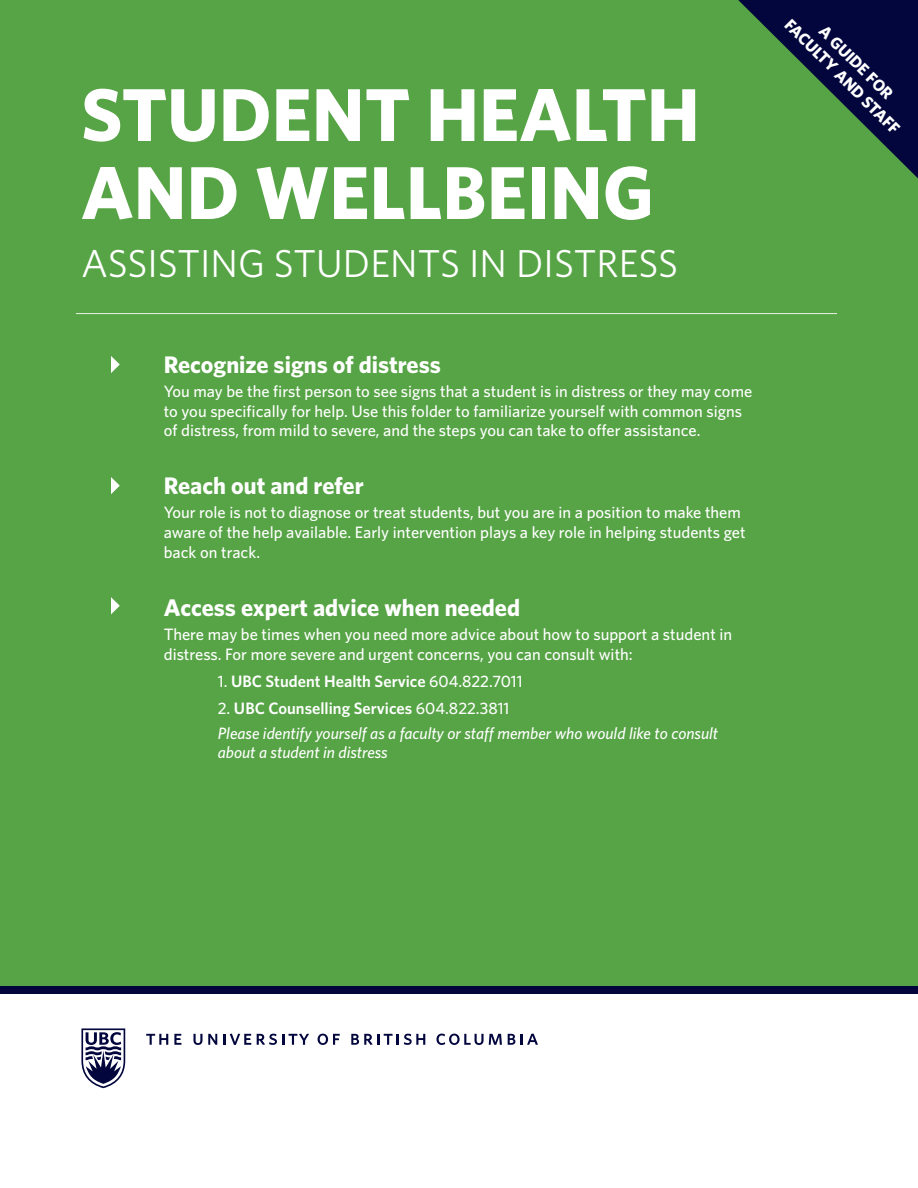
<style>
.page{position:relative;width:918px;height:1188px;background:#fff}
.page>*{position:absolute;margin:0;border:0;box-sizing:border-box;transform-origin:0 0}
.t1{font:700 75px/78px "Whitney";color:#fff}
.t2{font:39px "Whitney";color:#fff}
.t3{font:700 24px "Whitney";color:#fff}
.t4{font:500 16.5px/19.8px "Whitney";color:#fff}
.t5{font:italic 500 16.5px/24.3px "Whitney";color:#fff}
.t6{font:600 16.5px "Whitney";color:#fff}
.t7{font:700 16.5px/19.8px "Whitney";color:#fff;text-align:center}
.s1{font-weight:500}
.s2{font-style:normal}
.s3{font-weight:600;font-style:normal}
</style>
<div class="page">
<div style="left:0;top:0;width:918px;height:990px;background:#56a445"></div>
<div style="left:0;top:986px;width:918px;height:8px;background:#02063d"></div>
<hr style="left:76px;top:313px;width:761px;height:1px;background:#eaf2e6">
<svg style="left:111px;top:356px;width:9px;height:17px"></svg>
<svg style="left:111px;top:477px;width:9px;height:17px"></svg>
<svg style="left:111px;top:597px;width:9px;height:17px"></svg>
<svg style="left:738px;top:0;width:180px;height:178px"></svg>
<svg style="left:81px;top:1028px;width:44px;height:60px"></svg>
<svg style="left:146px;top:1034px;width:22px;height:11px"></svg>
<svg style="left:174px;top:1034px;width:7px;height:11px"></svg>
<svg style="left:193px;top:1034px;width:24px;height:11px"></svg>
<svg style="left:223px;top:1034px;width:28px;height:11px"></svg>
<svg style="left:257px;top:1034px;width:52px;height:11px"></svg>
<svg style="left:318px;top:1034px;width:22px;height:11px"></svg>
<svg style="left:351px;top:1034px;width:74px;height:11px"></svg>
<svg style="left:436px;top:1034px;width:66px;height:11px"></svg>
<svg style="left:508px;top:1034px;width:7px;height:11px"></svg>
<svg style="left:521px;top:1034px;width:17px;height:11px"></svg>
<h1 class="t1" style="left:81px;top:74px;width:620px">STUDENT HEALTH<br>AND WELLBEING</h1>
<h2 class="t2" style="left:81px;top:238px;width:599px">ASSISTING STUDENTS IN DISTRESS</h2>
<h3 class="t3" style="left:164px;top:348px;width:279px">Recognize signs of distress</h3>
<p class="t4" style="left:164px;top:381px;width:590px">You may be the first person to see signs that a student is in distress or they may come to you specifically for help. Use this folder to familiarize yourself with common signs of distress, from mild to severe, and the steps you can take to offer assistance.</p>
<h3 class="t3" style="left:164px;top:470px;width:201px">Reach out and refer</h3>
<p class="t4" style="left:164px;top:503px;width:583px">Your role is not to diagnose or treat students, but you are in a position to make them aware of the help available. Early intervention plays a key role in helping students get back on track.</p>
<h3 class="t3" style="left:164px;top:591px;width:358px">Access expert advice when needed</h3>
<p class="t4" style="left:164px;top:624px;width:570px">There may be times when you need more advice about how to support a student in distress. For more severe and urgent concerns, you can consult with:</p>
<p class="t6" style="left:218px;top:670px;width:306px"><span class="s1">1.</span> UBC Student Health Service <span class="s1">604.822.7011</span></p>
<p class="t5" style="left:218px;top:696px;width:502px"><span class="s2">2.</span> <span class="s3">UBC Counselling Services</span> <span class="s2">604.822.3811<br></span>Please identify yourself as a faculty or staff member who would like to consult</p>
<p class="t5" style="left:218px;top:740px;width:171px">about a student in distress</p>
<p class="t7" style="left:809px;top:0;width:156px;rotate:45deg">A GUIDE FOR<br>FACULTY AND STAFF</p>
</div>
